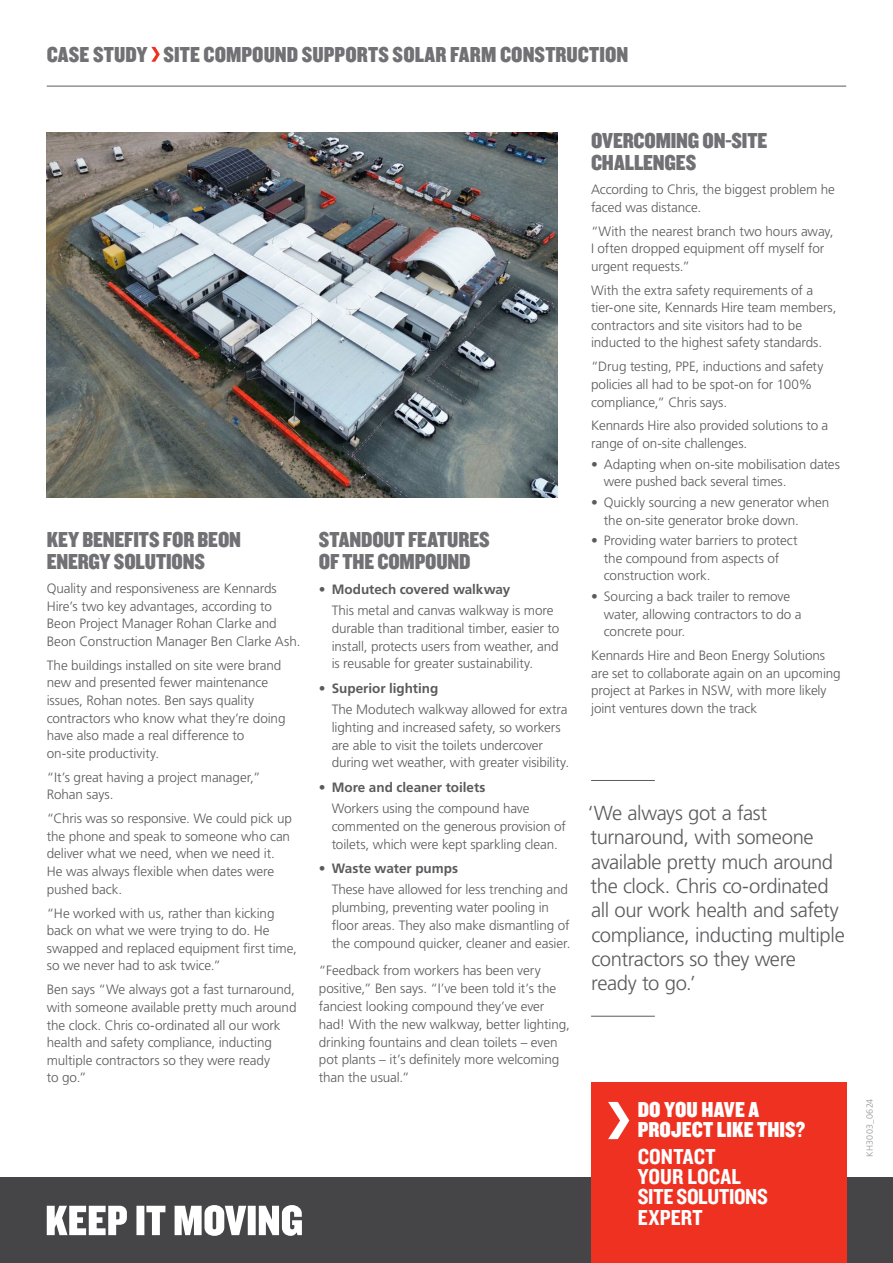
<style>
.page{position:relative;width:893px;height:1263px;background:#fff}
.page>*{position:absolute;margin:0;border:0;box-sizing:border-box;transform-origin:0 0}
.t1{font:22.5px/22.5px "Knockout 70 Full Welterwt";letter-spacing:-.005em;color:#717074}
.t2{font:22.5px/20.2px "Knockout 50 Welterweight";color:#fff}
.t3{font:22.5px/20.2px "Knockout 70 Full Welterwt";color:#fff}
.t4{font:300 20.25px/24.3px "Frutiger";letter-spacing:-.02em;color:#5c5a5d}
.t5{font:300 13.5px/17.5px "Frutiger";letter-spacing:-.01em;color:#5c5a5d}
.t6{font:300 9px "Frutiger";letter-spacing:.02em;color:#97979b}
.s1{font-weight:700}
</style>
<div class="page">
<div style="left:0;top:1178px;width:893px;height:85px;background:#454446"></div>
<svg style="left:47px;top:1205px;width:255px;height:31px"></svg>
<svg style="left:151px;top:47px;width:9px;height:15px"></svg>
<img style="left:47px;top:133px;width:510px;height:364px">
<hr style="left:591px;top:780px;width:64px;height:1px;background:#5c5a5d">
<hr style="left:591px;top:1016px;width:64px;height:1px;background:#5c5a5d">
<div style="left:591px;top:1083px;width:255px;height:180px;background:#ef3122"></div>
<hr style="left:47px;top:86px;width:799px;height:1px;background:#5c5a5d">
<svg style="left:608px;top:1102px;width:21px;height:37px"></svg>
<h1 class="t1" style="left:47px;top:42px;width:583px">CASE STUDY SITE COMPOUND SUPPORTS SOLAR FARM CONSTRUCTION</h1>
<h1 class="t1" style="left:47px;top:527px;width:196px">KEY BENEFITS FOR BEON<br>ENERGY SOLUTIONS</h1>
<p class="t5" style="left:47px;top:580px;width:255px">Quality and responsiveness are Kennards Hire’s two key advantages, according to Beon Project Manager Rohan Clarke and Beon Construction Manager Ben Clarke Ash.</p>
<p class="t5" style="left:47px;top:656px;width:240px">The buildings installed on site were brand new and presented fewer maintenance issues, Rohan notes. Ben says quality contractors who know what they’re doing have also made a real difference to on-site productivity.</p>
<p class="t5" style="left:47px;top:768px;width:215px">“It’s great having a project manager,”<br>Rohan says.</p>
<p class="t5" style="left:47px;top:810px;width:247px">“Chris was so responsive. We could pick up the phone and speak to someone who can deliver what we need, when we need it.<br>He was always flexible when dates were pushed back.</p>
<p class="t5" style="left:47px;top:904px;width:252px">“He worked with us, rather than kicking back on what we were trying to do. He swapped and replaced equipment first time, so we never had to ask twice.”</p>
<p class="t5" style="left:47px;top:981px;width:251px">Ben says “We always got a fast turnaround, with someone available pretty much around the clock. Chris co-ordinated all our work health and safety compliance, inducting multiple contractors so they were ready<br>to go.”</p>
<h1 class="t1" style="left:319px;top:527px;width:172px">STANDOUT FEATURES<br>OF THE COMPOUND</h1>
<p class="t5" style="left:332px;top:578px;width:223px;line-height:21px;text-indent:-13px">• <span class="s1">Modutech covered walkway<br></span>This metal and canvas walkway is more</p>
<p class="t5" style="left:332px;top:619px;width:229px;text-align:justify">durable than traditional timber, easier to install, protects users from weather, and is reusable for greater sustainability.</p>
<p class="t5" style="left:332px;top:677px;width:237px;line-height:21px;text-indent:-13px">• <span class="s1">Superior lighting<br></span>The Modutech walkway allowed for extra</p>
<p class="t5" style="left:332px;top:718px;width:239px">lighting and increased safety, so workers are able to visit the toilets undercover during wet weather, with greater visibility.</p>
<p class="t5" style="left:332px;top:776px;width:199px;line-height:21px;text-indent:-13px">• <span class="s1">More and cleaner toilets<br></span>Workers using the compound have</p>
<p class="t5" style="left:332px;top:817px;width:236px">commented on the generous provision of toilets, which were kept sparkling clean.</p>
<p class="t5" style="left:332px;top:857px;width:238px;line-height:21px;text-indent:-13px">• <span class="s1">Waste water pumps<br></span>These have allowed for less trenching and</p>
<p class="t5" style="left:332px;top:898px;width:240px">plumbing, preventing water pooling in floor areas. They also make dismantling of the compound quicker, cleaner and easier.</p>
<p class="t5" style="left:319px;top:961px;width:252px">“Feedback from workers has been very positive,” Ben says. “I’ve been told it’s the fanciest looking compound they’ve ever had! With the new walkway, better lighting, drinking fountains and clean toilets – even pot plants – it’s definitely more welcoming than the usual.”</p>
<h1 class="t1" style="left:591px;top:128px;width:178px">OVERCOMING ON-SITE<br>CHALLENGES</h1>
<p class="t5" style="left:591px;top:181px;width:245px">According to Chris, the biggest problem he faced was distance.</p>
<p class="t5" style="left:591px;top:222px;width:244px">“With the nearest branch two hours away,<br>I often dropped equipment off myself for urgent requests.”</p>
<p class="t5" style="left:591px;top:281px;width:247px">With the extra safety requirements of a tier-one site, Kennards Hire team members, contractors and site visitors had to be inducted to the highest safety standards.</p>
<p class="t5" style="left:591px;top:358px;width:234px">“Drug testing, PPE, inductions and safety policies all had to be spot-on for 100% compliance,” Chris says.</p>
<p class="t5" style="left:591px;top:417px;width:239px">Kennards Hire also provided solutions to a range of on-site challenges.</p>
<p class="t5" style="left:604px;top:455px;width:238px;text-indent:-13px">• Adapting when on-site mobilisation dates were pushed back several times.</p>
<p class="t5" style="left:604px;top:493px;width:227px;text-indent:-13px">• Quickly sourcing a new generator when the on-site generator broke down.</p>
<p class="t5" style="left:604px;top:532px;width:195px;text-indent:-13px">• Providing water barriers to protect the compound from aspects of construction work.</p>
<p class="t5" style="left:604px;top:588px;width:199px;text-indent:-13px">• Sourcing a back trailer to remove water, allowing contractors to do a concrete pour.</p>
<p class="t5" style="left:591px;top:647px;width:251px">Kennards Hire and Beon Energy Solutions are set to collaborate again on an upcoming project at Parkes in NSW, with more likely joint ventures down the track</p>
<h2 class="t4" style="left:588px;top:801px;width:258px">‘We always got a fast turnaround, with someone available pretty much around the clock. Chris co-ordinated all our work health and safety compliance, inducting multiple contractors so they were<br>ready to go.’</h2>
<h1 class="t3" style="left:638px;top:1099px;width:169px">DO YOU HAVE A<br>PROJECT LIKE THIS?</h1>
<h1 class="t2" style="left:638px;top:1145px;width:131px">CONTACT<br>YOUR LOCAL<br>SITE SOLUTIONS<br>EXPERT</h1>
<p class="t6" style="left:864px;top:1157px;width:60px;rotate:-90deg">KH3003_0624</p>
</div>
